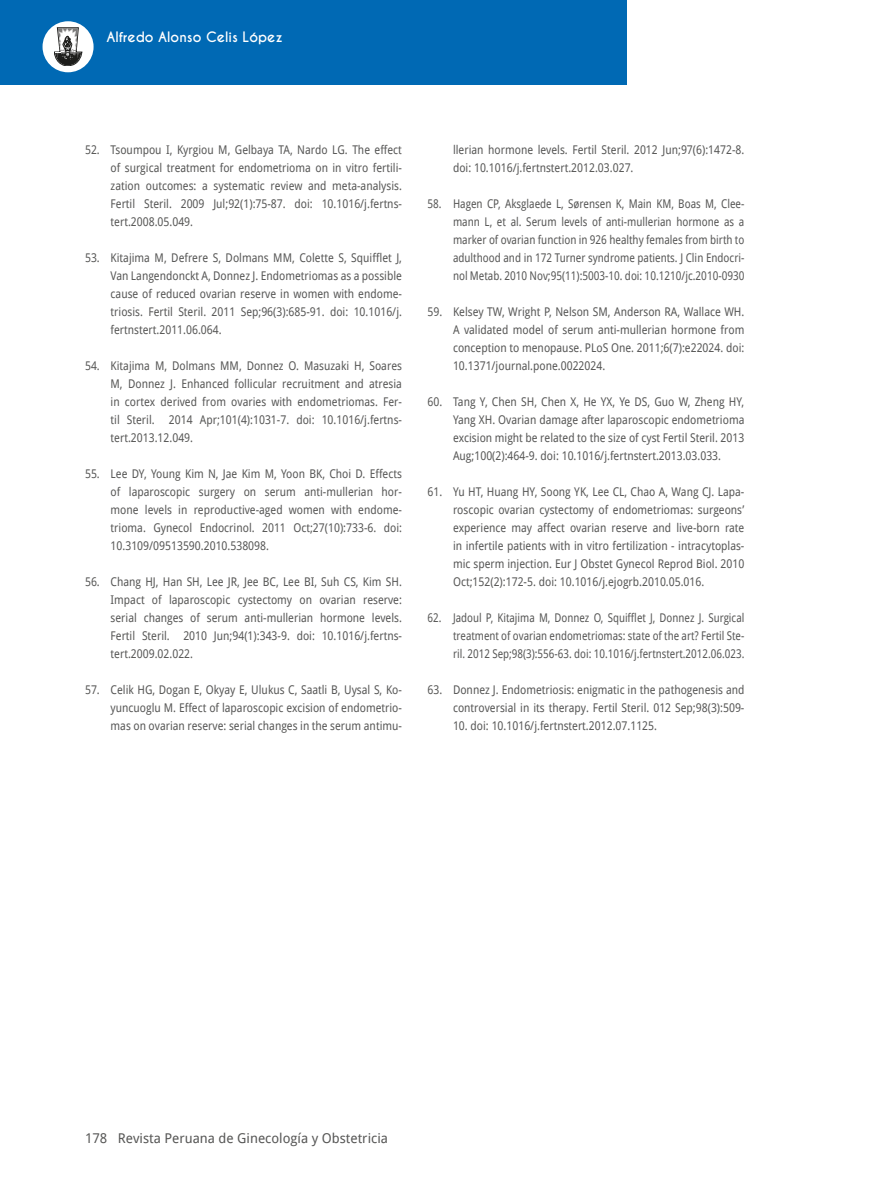
<style>
.page{position:relative;width:872px;height:1191px;background:#fff}
.page>*{position:absolute;margin:0;border:0;box-sizing:border-box;transform-origin:0 0}
.t1{font:13.5px "Droid Sans";color:#575756}
.t2{font:700 13.5px "Caviar Dreams";color:#fff}
.t3{font:12px/18px "Droid Sans";color:#575756;text-align:justify;scale:.9 1}
.t4{font:12px/18px "Droid Sans";color:#575756;text-align:justify;scale:.86 1}
.t5{font:12px/18px "Droid Sans";color:#575756;text-align:justify;scale:.85 1}
</style>
<div class="page">
<div style="left:0;top:0;width:626px;height:85px;background:#0069b4"></div>
<div style="left:43px;top:21px;width:51px;height:51px;background:#fff;border-radius:50%"></div>
<svg style="left:54px;top:28px;width:28px;height:38px"></svg>
<p class="t2" style="left:106px;top:29px;width:178px">Alfredo Alonso Celis López</p>
<p class="t3" style="left:111px;top:140px;width:325px;text-indent:-26px">52. Tsoumpou I, Kyrgiou M, Gelbaya TA, Nardo LG. The effect of surgical treatment for endometrioma on in vitro fertili&shy;zation outcomes: a systematic review and meta-analysis.<br>Fertil Steril. 2009 Jul;92(1):75-87. doi: 10.1016/j.fertns&shy;tert.2008.05.049.</p>
<p class="t3" style="left:111px;top:248px;width:325px;text-indent:-26px">53. Kitajima M, Defrere S, Dolmans MM, Colette S, Squifflet J, Van Langendonckt A, Donnez J. Endometriomas as a possible cause of reduced ovarian reserve in women with endome&shy;triosis. Fertil Steril. 2011 Sep;96(3):685-91. doi: 10.1016/j. fertnstert.2011.06.064.</p>
<p class="t3" style="left:111px;top:356px;width:325px;text-indent:-26px">54. Kitajima M, Dolmans MM, Donnez O. Masuzaki H, Soares M, Donnez J. Enhanced follicular recruitment and atresia in cortex derived from ovaries with endometriomas. Fer&shy;til Steril. 2014 Apr;101(4):1031-7. doi: 10.1016/j.fertns&shy;tert.2013.12.049.</p>
<p class="t3" style="left:111px;top:464px;width:325px;text-indent:-26px">55. Lee DY, Young Kim N, Jae Kim M, Yoon BK, Choi D. Effects of laparoscopic surgery on serum anti-mullerian hor&shy;mone levels in reproductive-aged women with endome&shy;trioma. Gynecol Endocrinol. 2011 Oct;27(10):733-6. doi:<br>10.3109/09513590.2010.538098.</p>
<p class="t3" style="left:111px;top:572px;width:325px;text-indent:-26px">56. Chang HJ, Han SH, Lee JR, Jee BC, Lee BI, Suh CS, Kim SH.<br>Impact of laparoscopic cystectomy on ovarian reserve: serial changes of serum anti-mullerian hormone levels.<br>Fertil Steril. 2010 Jun;94(1):343-9. doi: 10.1016/j.fertns&shy;tert.2009.02.022.</p>
<p class="t3" style="left:111px;top:680px;width:325px;text-indent:-26px">57. Celik HG, Dogan E, Okyay E, Ulukus C, Saatli B, Uysal S, Ko&shy;yuncuoglu M. Effect of laparoscopic excision of endometrio&shy;mas on ovarian reserve: serial changes in the serum antimu-</p>
<p class="t3" style="left:453px;top:140px;width:325px">llerian hormone levels. Fertil Steril. 2012 Jun;97(6):1472-8. doi: 10.1016/j.fertnstert.2012.03.027.</p>
<p class="t4" style="left:453px;top:194px;width:340px;text-indent:-26px">58. Hagen CP, Aksglaede L, Sørensen K, Main KM, Boas M, Clee&shy;mann L, et al. Serum levels of anti-mullerian hormone as a marker of ovarian function in 926 healthy females from birth to adulthood and in 172 Turner syndrome patients. J Clin Endocri&shy;nol Metab. 2010 Nov;95(11):5003-10. doi: 10.1210/jc.2010-0930</p>
<p class="t3" style="left:453px;top:302px;width:325px;text-indent:-26px">59. Kelsey TW, Wright P, Nelson SM, Anderson RA, Wallace WH.<br>A validated model of serum anti-mullerian hormone from conception to menopause. PLoS One. 2011;6(7):e22024. doi:<br>10.1371/journal.pone.0022024.</p>
<p class="t3" style="left:453px;top:392px;width:325px;text-indent:-26px">60. Tang Y, Chen SH, Chen X, He YX, Ye DS, Guo W, Zheng HY, Yang XH. Ovarian damage after laparoscopic endometrioma excision might be related to the size of cyst Fertil Steril. 2013<br>Aug;100(2):464-9. doi: 10.1016/j.fertnstert.2013.03.033.</p>
<p class="t3" style="left:453px;top:482px;width:325px;text-indent:-26px">61. Yu HT, Huang HY, Soong YK, Lee CL, Chao A, Wang CJ. Lapa&shy;roscopic ovarian cystectomy of endometriomas: surgeons’ experience may affect ovarian reserve and live-born rate in infertile patients with in vitro fertilization - intracytoplas&shy;mic sperm injection. Eur J Obstet Gynecol Reprod Biol. 2010<br>Oct;152(2):172-5. doi: 10.1016/j.ejogrb.2010.05.016.</p>
<p class="t5" style="left:453px;top:608px;width:344px;text-indent:-26px">62. Jadoul P, Kitajima M, Donnez O, Squifflet J, Donnez J. Surgical treatment of ovarian endometriomas: state of the art? Fertil Ste&shy;ril. 2012 Sep;98(3):556-63. doi: 10.1016/j.fertnstert.2012.06.023.</p>
<p class="t3" style="left:427px;top:680px;width:354px;text-align:right">63. Donnez J. Endometriosis: enigmatic in the pathogenesis and controversial in its therapy. Fertil Steril. 012 Sep;98(3):509-</p>
<p class="t3" style="left:453px;top:716px;width:228px">10. doi: 10.1016/j.fertnstert.2012.07.1125.</p>
<p class="t1" style="left:85px;top:1128px;width:304px">178 Revista Peruana de Ginecología y Obstetricia</p>
</div>
